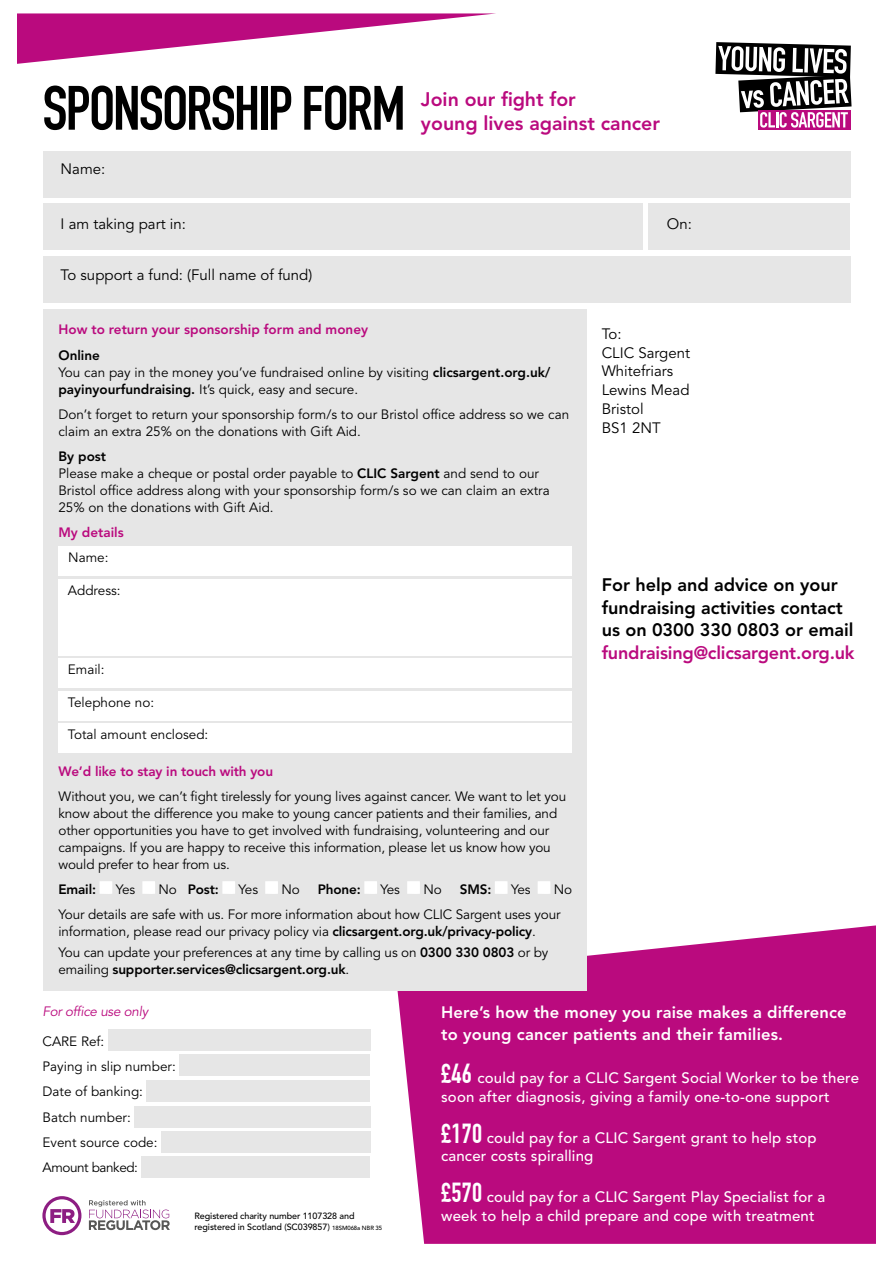
<style>
.page{position:relative;width:893px;height:1263px;background:#fff}
.page>*{position:absolute;margin:0;border:0;box-sizing:border-box;transform-origin:0 0}
.t1{font:700 61.5px "DIN Condensed";letter-spacing:-.03em;color:#000}
.t2{font:800 19.5px/24px "Avenir LT Std";color:#ba0a7e}
.t3{font:800 18px/22.5px "Avenir LT Std";color:#000}
.t4{font:800 16.5px/21.5px "Avenir LT Std";letter-spacing:.01em;color:#fff}
.t5{font:500 15px/18.8px "Avenir LT Std";letter-spacing:.01em;color:#fff}
.t6{font:15px "Avenir LT Std";color:#000}
.t7{font:13.5px/16.8px "Avenir LT Std";letter-spacing:-.01em;color:#000}
.t8{font:800 13.5px "Avenir LT Std";color:#ba0a7e}
.t9{font:800 13.5px "Avenir LT Std";letter-spacing:-.01em;color:#000}
.t10{font:italic 13.5px "Avenir LT Std";letter-spacing:-.02em;color:#ba0a7e}
.t11{font:13.5px "Avenir LT Std";letter-spacing:-.03em;color:#000}
.Charity_number{font:500 9px/11.2px "Avenir LT Std";letter-spacing:-.01em;color:#000}
.s1{font-weight:800}
.s2{font-weight:400}
.s3{color:#ba0a7e}
.s4{font-size:6px}
.s5{font-family:"DIN Condensed";font-weight:700;font-size:27px}
</style>
<div class="page">
<div style="left:397px;top:925px;width:479px;height:319px;background:#ba0a7e"></div>
<div style="left:43px;top:310px;width:544px;height:681px;background:#e6e6e6"></div>
<svg style="left:42px;top:1196px;width:39px;height:39px"></svg>
<svg style="left:89px;top:1200px;width:81px;height:30px"></svg>
<div style="left:758px;top:110px;width:92px;height:20px;background:#ba0a7e"></div>
<svg style="left:715px;top:42px;width:136px;height:86px"></svg>
<div style="left:43px;top:151px;width:807px;height:47px;background:#e6e6e6"></div>
<div style="left:43px;top:257px;width:807px;height:46px;background:#e6e6e6"></div>
<div style="left:43px;top:203px;width:599px;height:47px;background:#e6e6e6"></div>
<div style="left:648px;top:203px;width:202px;height:47px;background:#e6e6e6"></div>
<svg style="left:100px;top:881px;width:12px;height:13px"></svg>
<svg style="left:142px;top:881px;width:13px;height:13px"></svg>
<svg style="left:222px;top:881px;width:13px;height:13px"></svg>
<svg style="left:265px;top:881px;width:13px;height:13px"></svg>
<svg style="left:364px;top:881px;width:13px;height:13px"></svg>
<svg style="left:407px;top:881px;width:13px;height:13px"></svg>
<svg style="left:495px;top:881px;width:13px;height:13px"></svg>
<svg style="left:538px;top:881px;width:12px;height:13px"></svg>
<div style="left:58px;top:546px;width:514px;height:30px;background:#fff"></div>
<div style="left:58px;top:658px;width:514px;height:30px;background:#fff"></div>
<div style="left:58px;top:691px;width:514px;height:29px;background:#fff"></div>
<div style="left:58px;top:723px;width:514px;height:30px;background:#fff"></div>
<div style="left:58px;top:579px;width:514px;height:76px;background:#fff"></div>
<div style="left:108px;top:1029px;width:262px;height:22px;background:#e6e6e6"></div>
<div style="left:179px;top:1055px;width:191px;height:21px;background:#e6e6e6"></div>
<div style="left:146px;top:1080px;width:224px;height:22px;background:#e6e6e6"></div>
<div style="left:134px;top:1107px;width:236px;height:21px;background:#e6e6e6"></div>
<div style="left:161px;top:1131px;width:209px;height:22px;background:#e6e6e6"></div>
<div style="left:141px;top:1156px;width:229px;height:22px;background:#e6e6e6"></div>
<svg style="left:17px;top:13px;width:479px;height:51px"></svg>
<p class="t1" style="left:43px;top:72px;width:365px">SPONSORSHIP FORM</p>
<p class="t2" style="left:421px;top:87px;width:241px">Join our fight for<br>young lives against cancer</p>
<p class="t6" style="left:61px;top:160px;width:46px">Name:</p>
<p class="t6" style="left:61px;top:215px;width:127px">I am taking part in:</p>
<p class="t6" style="left:667px;top:215px;width:27px">On:</p>
<p class="t6" style="left:61px;top:266px;width:253px">To support a fund: (Full name of fund)</p>
<p class="t8" style="left:58px;top:322px;width:311px">How to return your sponsorship form and money</p>
<p class="t9" style="left:58px;top:347px;width:43px">Online</p>
<p class="t7" style="left:58px;top:364px;width:493px">You can pay in the money you’ve fundraised online by visiting <span class="s1">clicsargent.org.uk/ payinyourfundraising.</span> It’s quick, easy and secure.</p>
<p class="t7" style="left:58px;top:406px;width:512px">Don’t forget to return your sponsorship form/s to our Bristol office address so we can claim an extra 25% on the donations with Gift Aid.</p>
<p class="t9" style="left:58px;top:448px;width:49px">By post</p>
<p class="t7" style="left:58px;top:465px;width:493px">Please make a cheque or postal order payable to <span class="s1">CLIC Sargent</span> and send to our<br>Bristol office address along with your sponsorship form/s so we can claim an extra<br>25% on the donations with Gift Aid.</p>
<p class="t8" style="left:58px;top:525px;width:67px">My details</p>
<p class="t7" style="left:68px;top:550px;width:42px">Name:</p>
<p class="t7" style="left:68px;top:582px;width:54px">Address:</p>
<p class="t7" style="left:68px;top:661px;width:38px">Email:</p>
<p class="t7" style="left:68px;top:694px;width:88px">Telephone no:</p>
<p class="t7" style="left:68px;top:727px;width:142px">Total amount enclosed:</p>
<p class="t8" style="left:58px;top:763px;width:216px">We’d like to stay in touch with you</p>
<p class="t7" style="left:58px;top:788px;width:509px">Without you, we can’t fight tirelessly for young lives against cancer. We want to let you know about the difference you make to young cancer patients and their families, and other opportunities you have to get involved with fundraising, volunteering and our campaigns. If you are happy to receive this information, please let us know how you would prefer to hear from us.</p>
<p class="t9" style="left:58px;top:881px;width:39px">Email:</p>
<p class="t7" style="left:116px;top:881px;width:21px">Yes</p>
<p class="t9" style="left:159px;top:881px;width:62px"><span class="s2">No</span> Post:</p>
<p class="t7" style="left:239px;top:881px;width:21px">Yes</p>
<p class="t7" style="left:281px;top:881px;width:20px">No</p>
<p class="t9" style="left:318px;top:881px;width:45px">Phone:</p>
<p class="t7" style="left:381px;top:881px;width:21px">Yes</p>
<p class="t7" style="left:423px;top:881px;width:20px">No</p>
<p class="t9" style="left:460px;top:881px;width:33px">SMS:</p>
<p class="t7" style="left:511px;top:881px;width:21px">Yes</p>
<p class="t7" style="left:554px;top:881px;width:20px">No</p>
<p class="t7" style="left:58px;top:907px;width:504px">Your details are safe with us. For more information about how CLIC Sargent uses your information, please read our privacy policy via <span class="s1">clicsargent.org.uk/privacy-policy</span>.</p>
<p class="t7" style="left:58px;top:945px;width:491px">You can update your preferences at any time by calling us on <span class="s1">0300 330 0803</span> or by emailing <span class="s1">supporter.services@clicsargent.org.uk</span>.</p>
<p class="t6" style="left:602px;top:325px;width:22px">To:</p>
<p class="t6" style="left:602px;top:344px;width:90px">CLIC Sargent</p>
<p class="t6" style="left:602px;top:362px;width:73px">Whitefriars</p>
<p class="t6" style="left:602px;top:381px;width:89px">Lewins Mead</p>
<p class="t6" style="left:602px;top:400px;width:43px">Bristol</p>
<p class="t6" style="left:602px;top:419px;width:60px">BS1 2NT</p>
<p class="t3" style="left:602px;top:574px;width:254px">For help and advice on your fundraising activities contact us on 0300 330 0803 or email <span class="s3">fundraising@clicsargent.org.uk</span></p>
<p class="t10" style="left:43px;top:1003px;width:107px">For office use only</p>
<p class="t7" style="left:43px;top:1033px;width:63px">CARE Ref:</p>
<p class="t7" style="left:43px;top:1058px;width:135px">Paying in slip number:</p>
<p class="t7" style="left:43px;top:1084px;width:102px">Date of banking:</p>
<p class="t7" style="left:43px;top:1109px;width:90px">Batch number:</p>
<p class="t7" style="left:43px;top:1134px;width:117px">Event source code:</p>
<p class="t11" style="left:43px;top:1160px;width:97px">Amount banked:</p>
<p class="Charity_number" style="left:195px;top:1210px;width:189px">Registered charity number 1107328 and registered in Scotland (SC039857) <span class="s4">18SM068a NBR 35</span></p>
<p class="t4" style="left:441px;top:1002px;width:407px">Here’s how the money you raise makes a difference to young cancer patients and their families.</p>
<p class="t5" style="left:441px;top:1069px;width:419px"><span class="s5">£46</span> could pay for a CLIC Sargent Social Worker to be there soon after diagnosis, giving a family one-to-one support</p>
<p class="t5" style="left:441px;top:1128px;width:377px"><span class="s5">£170</span> could pay for a CLIC Sargent grant to help stop cancer costs spiralling</p>
<p class="t5" style="left:441px;top:1188px;width:386px"><span class="s5">£570</span> could pay for a CLIC Sargent Play Specialist for a week to help a child prepare and cope with treatment</p>
</div>
